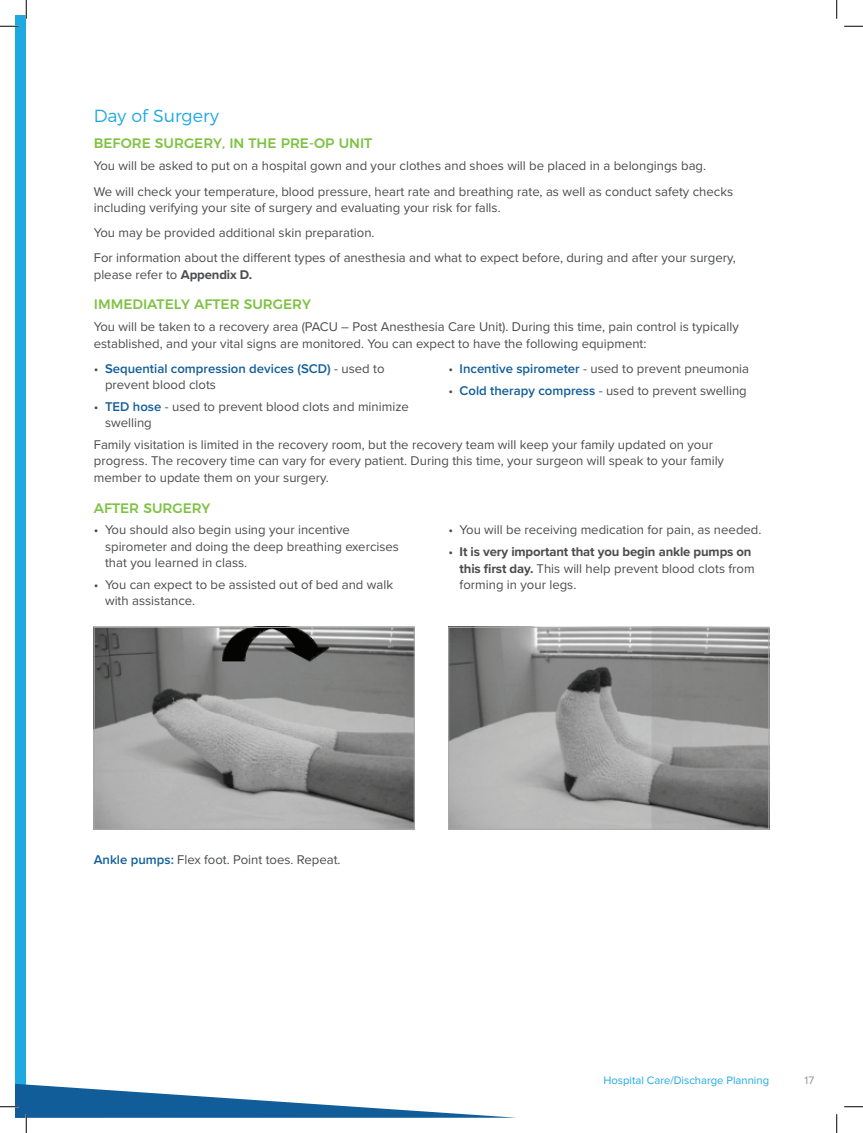
<style>
.page{position:relative;width:863px;height:1133px;background:#fff}
.page>*{position:absolute;margin:0;border:0;box-sizing:border-box;transform-origin:0 0}
.t1{font:300 17.5px "Montserrat";color:#1fa9e1}
.t2{font:500 13.75px "Montserrat";color:#7ec243}
.t3{font:13.12px/16.2px "Proxima Nova";color:#4b4c4d}
.t4{font:700 13.12px/16.2px "Proxima Nova";letter-spacing:-.01em;color:#4b4c4d}
.t5{font:600 13.12px/16.2px "Proxima Nova";color:#105d9a}
.t6{font:11.25px "Proxima Nova";color:#1fa9e1}
.t7{font:11.25px "Proxima Nova";color:#939598}
.s1{font-weight:700}
.s2{font-weight:400;color:#4b4c4d}
.s3{font-weight:600;color:#105d9a}
.s4{font-weight:400}
</style>
<div class="page">
<div style="left:15px;top:15px;width:11px;height:1103px;background:#1fa9e1"></div>
<svg style="left:15px;top:1083px;width:501px;height:35px"></svg>
<img style="left:96px;top:629px;width:316px;height:198px">
<div style="left:94px;top:627px;width:320px;height:202px;border:1px solid #a8a9ad"></div>
<img style="left:450px;top:629px;width:317px;height:198px">
<div style="left:448px;top:627px;width:321px;height:202px;border:1px solid #a8a9ad"></div>
<svg style="left:0;top:25px;width:19px;height:2px"></svg>
<svg style="left:844px;top:25px;width:18px;height:2px"></svg>
<svg style="left:0;top:1105px;width:19px;height:2px"></svg>
<svg style="left:844px;top:1106px;width:18px;height:1px"></svg>
<svg style="left:25px;top:0;width:2px;height:19px"></svg>
<svg style="left:25px;top:1114px;width:2px;height:18px"></svg>
<svg style="left:836px;top:0;width:1px;height:19px"></svg>
<svg style="left:836px;top:1114px;width:1px;height:18px"></svg>
<h1 class="t1" style="left:94px;top:102px;width:126px">Day of Surgery</h1>
<p class="t2" style="left:94px;top:132px;width:280px">BEFORE SURGERY, IN THE PRE-OP UNIT</p>
<p class="t3" style="left:94px;top:153px;width:641px;line-height:25.2px">You will be asked to put on a hospital gown and your clothes and shoes will be placed in a belongings bag.<br>We will check your temperature, blood pressure, heart rate and breathing rate, as well as conduct safety checks</p>
<p class="t3" style="left:94px;top:194px;width:643px;line-height:25.2px">including verifying your site of surgery and evaluating your risk for falls.<br>You may be provided additional skin preparation.<br>For information about the different types of anesthesia and what to expect before, during and after your surgery,</p>
<p class="t3" style="left:94px;top:265px;width:160px">please refer to <span class="s1">Appendix D.</span></p>
<p class="t2" style="left:94px;top:293px;width:219px">IMMEDIATELY AFTER SURGERY</p>
<p class="t3" style="left:94px;top:318px;width:646px">You will be taken to a recovery area (PACU – Post Anesthesia Care Unit). During this time, pain control is typically established, and your vital signs are monitored. You can expect to have the following equipment:</p>
<p class="t5" style="left:105px;top:360px;width:281px;text-indent:-11px"><span class="s2">•</span> Sequential compression devices (SCD) <span class="s2">- used to prevent blood clots</span></p>
<p class="t3" style="left:105px;top:398px;width:305px;text-indent:-11px">• <span class="s3">TED hose</span> - used to prevent blood clots and minimize swelling</p>
<p class="t3" style="left:448px;top:360px;width:302px">• <span class="s3">Incentive spirometer</span> - used to prevent pneumonia</p>
<p class="t3" style="left:448px;top:382px;width:300px">• <span class="s3">Cold therapy compress</span> - used to prevent swelling</p>
<p class="t3" style="left:94px;top:436px;width:631px">Family visitation is limited in the recovery room, but the recovery team will keep your family updated on your progress. The recovery time can vary for every patient. During this time, your surgeon will speak to your family member to update them on your surgery.</p>
<p class="t2" style="left:94px;top:496px;width:118px">AFTER SURGERY</p>
<p class="t3" style="left:105px;top:521px;width:295px;text-indent:-11px">• You should also begin using your incentive spirometer and doing the deep breathing exercises that you learned in class.</p>
<p class="t3" style="left:105px;top:576px;width:289px;text-indent:-11px">• You can expect to be assisted out of bed and walk with assistance.</p>
<p class="t3" style="left:448px;top:521px;width:314px">• You will be receiving medication for pain, as needed.</p>
<p class="t4" style="left:459px;top:543px;width:296px;text-indent:-11px"><span class="s4">•</span> It is very important that you begin ankle pumps on this first day. <span class="s4">This will help prevent blood clots from forming in your legs.</span></p>
<p class="t3" style="left:94px;top:850px;width:248px"><span class="s3">Ankle pumps:</span> Flex foot. Point toes. Repeat.</p>
<p class="t6" style="left:603px;top:1072px;width:167px">Hospital Care/Discharge Planning</p>
<p class="t7" style="left:804px;top:1072px;width:11px">17</p>
</div>
